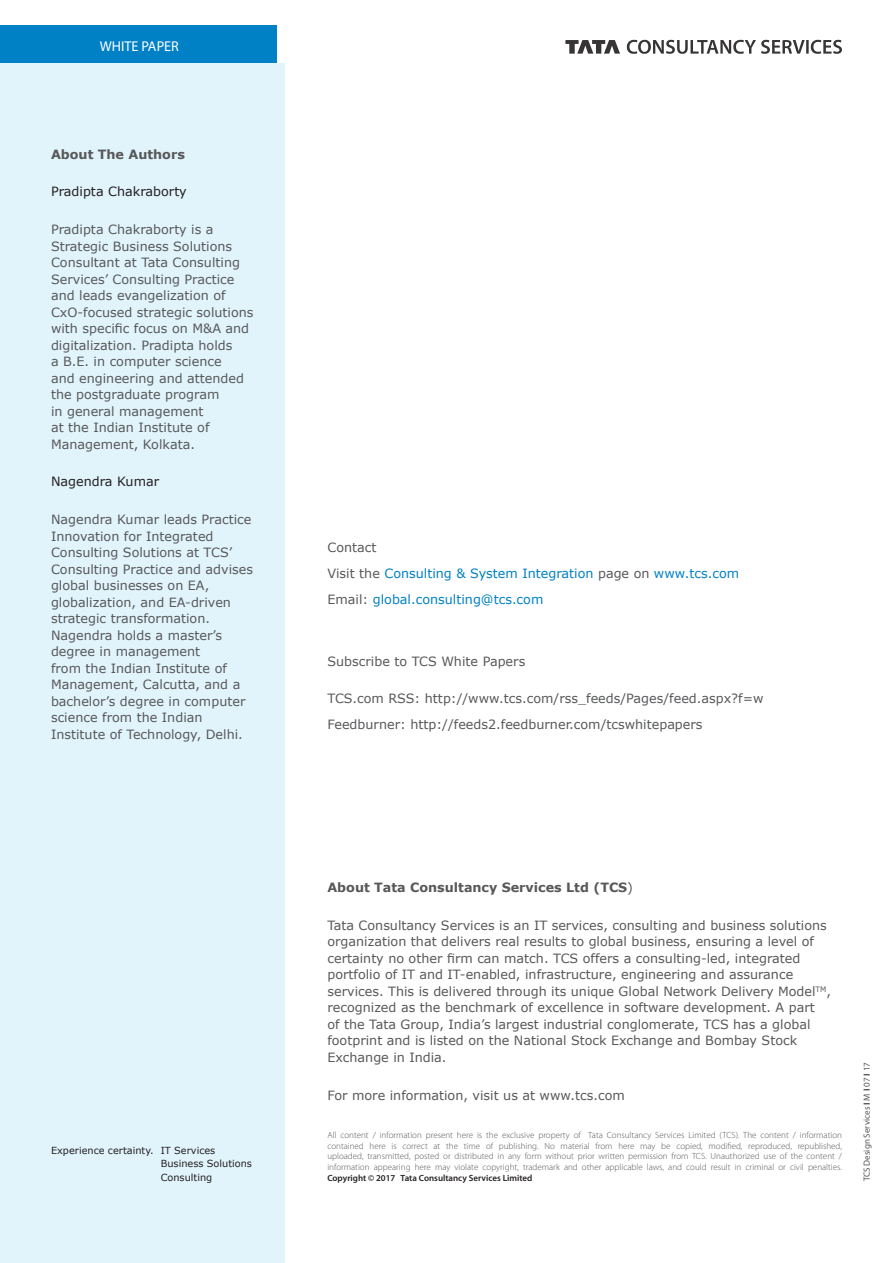
<style>
.page{position:relative;width:893px;height:1263px;background:#fff}
.page>*{position:absolute;margin:0;border:0;box-sizing:border-box;transform-origin:0 0}
.t1{font:14.25px "Myriad Pro";color:#fff}
.t2{font:12.75px/16.5px "Verdana";color:#57585a}
.t3{font:12.75px/26px "Verdana";color:#0080c5}
.t4{font:700 12.75px "Verdana";color:#57585a}
.t5{font:12.75px "Verdana";color:#231f20}
.t6{font:9.75px/13.5px "Verdana";color:#231f20}
.t7{font:300 9px/10.8px "Myriad Pro";color:#57585a;text-align:justify}
.t8{font:600 9px "Myriad Pro";color:#231f20}
.t9{font:9px "Myriad Pro";color:#57585a}
.s1{color:#57585a}
.s2{font-weight:400}
.s3{font-weight:700}
</style>
<div class="page">
<div style="left:0;top:26px;width:276px;height:42px;background:#0080c5"></div>
<svg style="left:565px;top:40px;width:55px;height:14px"></svg>
<svg style="left:627px;top:40px;width:215px;height:14px"></svg>
<div style="left:0;top:64px;width:285px;height:1199px;background:#e1f4fc"></div>
<p class="t1" style="left:100px;top:39px;width:81px">WHITE PAPER</p>
<p class="t4" style="left:51px;top:145px;width:135px">About The Authors</p>
<p class="t5" style="left:51px;top:183px;width:137px">Pradipta Chakraborty</p>
<p class="t2" style="left:51px;top:221px;width:204px">Pradipta Chakraborty is a<br>Strategic Business Solutions<br>Consultant at Tata Consulting<br>Services’ Consulting Practice and leads evangelization of<br>CxO-focused strategic solutions with specific focus on M&amp;A and digitalization. Pradipta holds<br>a B.E. in computer science<br>and engineering and attended the postgraduate program<br>in general management<br>at the Indian Institute of<br>Management, Kolkata.</p>
<p class="t5" style="left:51px;top:473px;width:110px">Nagendra Kumar</p>
<p class="t2" style="left:51px;top:511px;width:204px">Nagendra Kumar leads Practice<br>Innovation for Integrated<br>Consulting Solutions at TCS’<br>Consulting Practice and advises global businesses on EA, globalization, and EA-driven strategic transformation.<br>Nagendra holds a master’s degree in management<br>from the Indian Institute of<br>Management, Calcutta, and a bachelor’s degree in computer science from the Indian<br>Institute of Technology, Delhi.</p>
<p class="t6" style="left:161px;top:1143px;width:93px;text-indent:-110px">Experience certainty. IT Services<br>Business Solutions<br>Consulting</p>
<p class="t3" style="left:327px;top:534px;width:413px"><span class="s1">Contact<br>Visit the</span> Consulting &amp; System Integration <span class="s1">page on</span> www.tcs.com<br><span class="s1">Email:</span> global.consulting@tcs.com</p>
<p class="t2" style="left:327px;top:653px;width:199px">Subscribe to TCS White Papers</p>
<p class="t2" style="left:327px;top:685px;width:438px;line-height:26px">TCS.com RSS: http://www.tcs.com/rss_feeds/Pages/feed.aspx?f=w<br>Feedburner: http://feeds2.feedburner.com/tcswhitepapers</p>
<p class="t4" style="left:327px;top:878px;width:307px">About Tata Consultancy Services Ltd (TCS<span class="s2">)</span></p>
<p class="t2" style="left:327px;top:917px;width:505px">Tata Consultancy Services is an IT services, consulting and business solutions organization that delivers real results to global business, ensuring a level of certainty no other firm can match. TCS offers a consulting-led, integrated portfolio of IT and IT-enabled, infrastructure, engineering and assurance services. This is delivered through its unique Global Network Delivery Model<sup>TM</sup>, recognized as the benchmark of excellence in software development. A part<br>of the Tata Group, India’s largest industrial conglomerate, TCS has a global footprint and is listed on the National Stock Exchange and Bombay Stock Exchange in India.</p>
<p class="t2" style="left:327px;top:1087px;width:299px">For more information, visit us at www.tcs.com</p>
<p class="t7" style="left:327px;top:1129px;width:516px">All content / information present here is the exclusive property of Tata Consultancy Services Limited (TCS). The content / information contained here is correct at the time of publishing. No material from here may be copied, modified, reproduced, republished, uploaded, transmitted, posted or distributed in any form without prior written permission from TCS. Unauthorized use of the content / information appearing here may violate copyright, trademark and other applicable laws, and could result in criminal or civil penalties.</p>
<p class="t8" style="left:327px;top:1173px;width:206px">Copyright © 2017 Tata Consultancy Services Limited</p>
<p class="t9" style="left:862px;top:1181px;width:121px;rotate:-90deg">TCS Design Services <span class="s3">I</span> M <span class="s3">I</span> 07 <span class="s3">I</span> 17</p>
</div>
